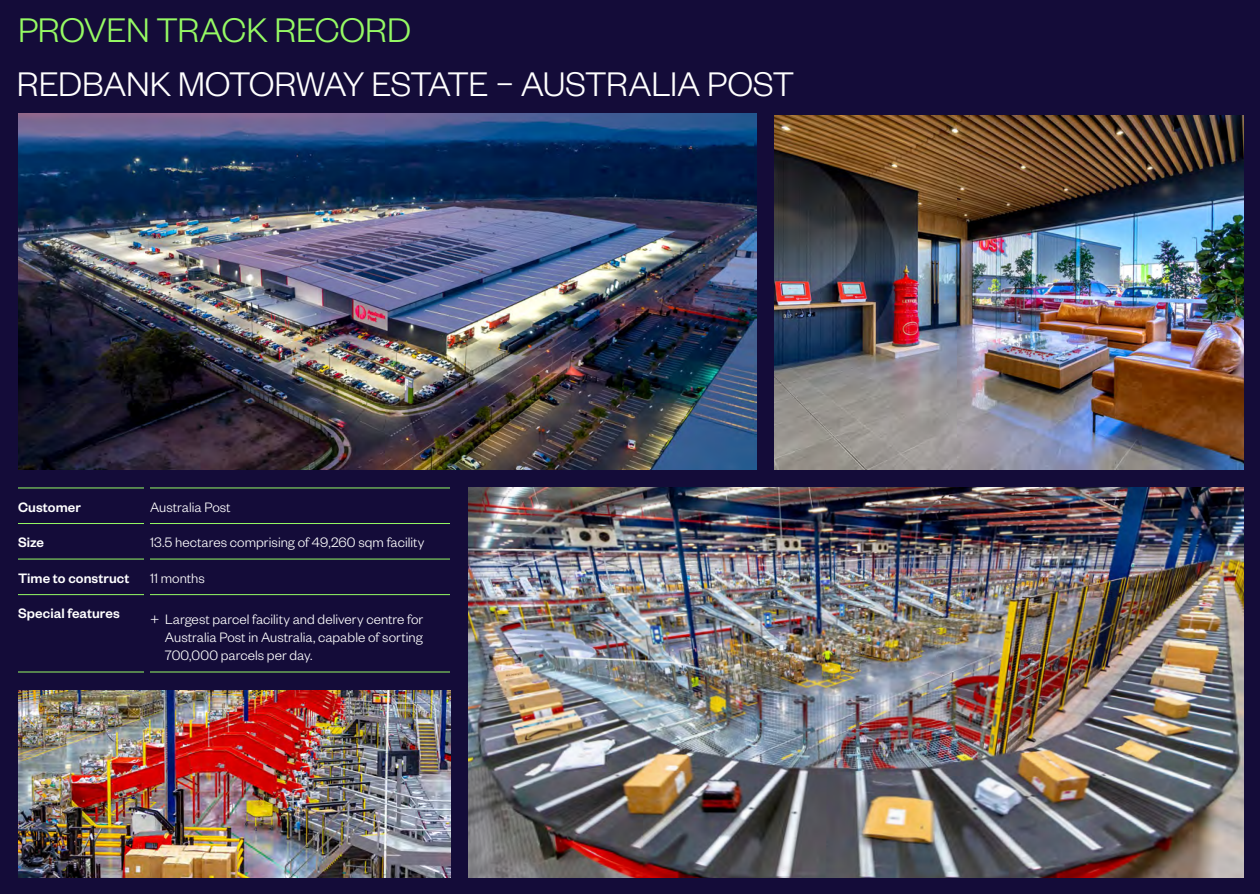
<style>
.page{position:relative;width:1260px;height:894px;background:#140c39}
.page>*{position:absolute;margin:0;border:0;box-sizing:border-box;transform-origin:0 0}
.t1{font:300 37.5px "Founders Grotesk";letter-spacing:-.015em;color:#fff}
.t2{font:300 37.5px "Founders Grotesk";letter-spacing:-.01em;color:#96fa64}
.t3{font:300 15px/18px "Founders Grotesk";letter-spacing:.005em;color:#fff;text-align:justify}
.t4{font:500 15px "Founders Grotesk";letter-spacing:.005em;color:#fff}
</style>
<div class="page">
<img style="left:18px;top:114px;width:738px;height:356px">
<img style="left:468px;top:488px;width:776px;height:390px">
<img style="left:774px;top:116px;width:470px;height:354px">
<hr style="left:18px;top:488px;width:126px;height:1px;background:#96fa64">
<hr style="left:150px;top:488px;width:300px;height:1px;background:#96fa64">
<hr style="left:18px;top:523px;width:126px;height:1px;background:#96fa64">
<hr style="left:150px;top:523px;width:300px;height:1px;background:#96fa64">
<hr style="left:18px;top:559px;width:126px;height:1px;background:#96fa64">
<hr style="left:150px;top:559px;width:300px;height:1px;background:#96fa64">
<hr style="left:18px;top:594px;width:126px;height:1px;background:#96fa64">
<hr style="left:150px;top:594px;width:300px;height:1px;background:#96fa64">
<hr style="left:18px;top:672px;width:126px;height:1px;background:#96fa64">
<hr style="left:150px;top:672px;width:300px;height:1px;background:#96fa64">
<img style="left:18px;top:690px;width:432px;height:188px">
<h1 class="t2" style="left:18px;top:7px;width:395px">PROVEN TRACK RECORD</h1>
<h1 class="t1" style="left:17px;top:61px;width:779px">REDBANK MOTORWAY ESTATE – AUSTRALIA POST</h1>
<p class="t4" style="left:18px;top:497px;width:64px">Customer</p>
<p class="t3" style="left:150px;top:497px;width:82px">Australia Post</p>
<p class="t4" style="left:18px;top:533px;width:28px">Size</p>
<p class="t3" style="left:150px;top:533px;width:276px">13.5 hectares comprising of 49,260 sqm facility</p>
<p class="t4" style="left:18px;top:568px;width:113px">Time to construct</p>
<p class="t3" style="left:150px;top:568px;width:57px">11 months</p>
<p class="t4" style="left:18px;top:604px;width:103px">Special features</p>
<p class="t3" style="left:165px;top:609px;width:260px;text-indent:-15px">+ Largest parcel facility and delivery centre for Australia Post in Australia, capable of sorting 700,000 parcels per day.</p>
</div>
